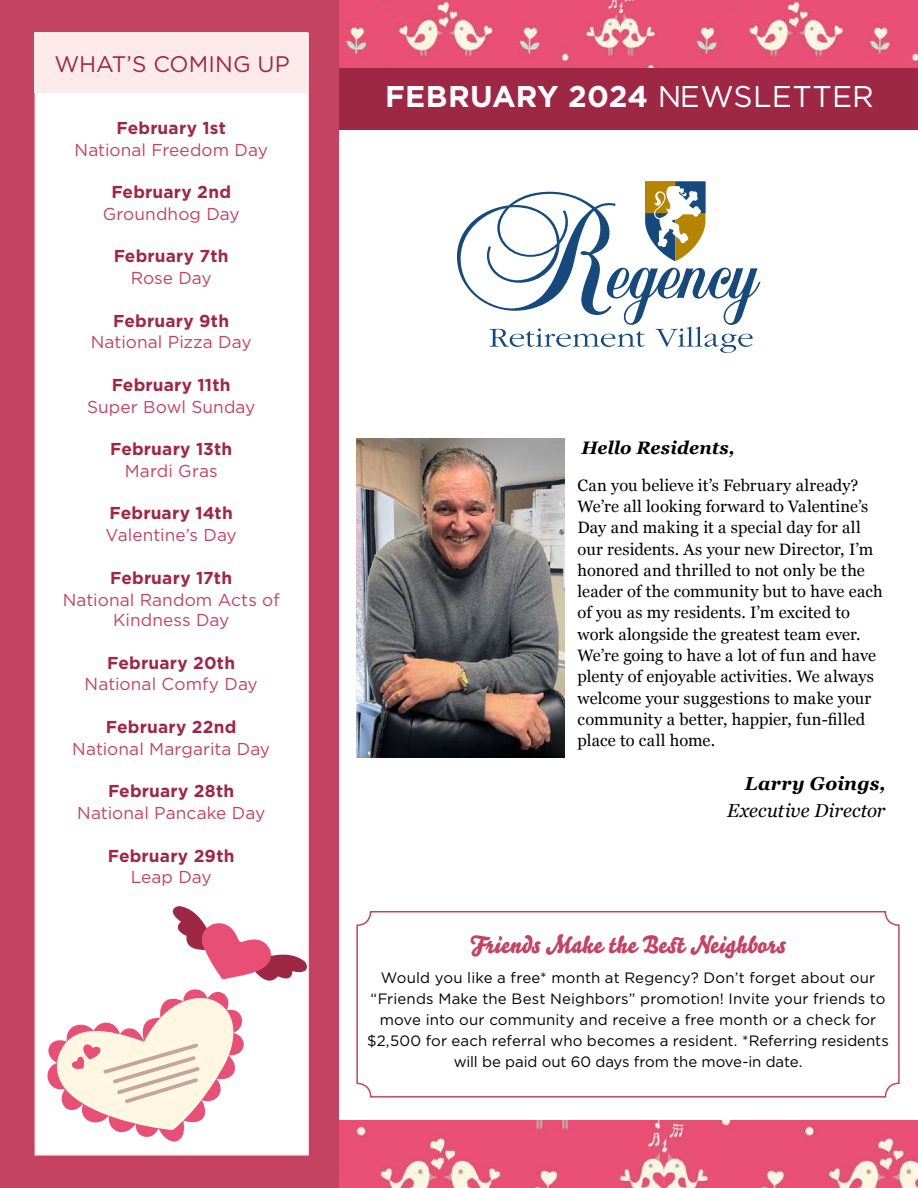
<style>
.page{position:relative;width:918px;height:1188px;background:#fff}
.page>*{position:absolute;margin:0;border:0;box-sizing:border-box;transform-origin:0 0}
.t1{font:700 30px "Gotham";letter-spacing:.005em;color:#fff}
.t2{font:24px "Bello Script Pro";letter-spacing:.015em;color:#c44363}
.t3{font:22.5px "Gotham";letter-spacing:.005em;color:#9f2746}
.t4{font:italic 18.75px "Georgia";color:#000}
.t5{font:italic 700 18.75px "Georgia";letter-spacing:.01em;color:#000}
.t6{font:italic 700 18px "Georgia";letter-spacing:.005em;color:#000}
.t7{font:17.25px/20.7px "Gotham";letter-spacing:.005em;color:#c44363;text-align:center}
.t8{font:700 17.25px "Gotham";letter-spacing:.015em;color:#9f2746}
.t9{font:16.5px/21.3px "Georgia";letter-spacing:.005em;color:#000}
.t10{font:15px/21px "Gotham";letter-spacing:.005em;color:#000;text-align:center}
.s1{font-weight:400}
</style>
<div class="page">
<div style="left:0;top:64px;width:918px;height:66px;background:#9f2746"></div>
<img style="left:339px;top:0;width:579px;height:68px">
<img style="left:339px;top:1120px;width:579px;height:68px">
<div style="left:0;top:0;width:339px;height:1188px;background:#c44363"></div>
<div style="left:35px;top:32px;width:274px;height:1124px;background:#fff;border:2px solid #fcebea"></div>
<div style="left:35px;top:32px;width:272px;height:61px;background:#fcebea"></div>
<svg style="left:48px;top:989px;width:196px;height:153px"></svg>
<svg style="left:173px;top:906px;width:134px;height:75px"></svg>
<img style="left:356px;top:439px;width:208px;height:318px">
<svg style="left:457px;top:181px;width:304px;height:172px"></svg>
<div style="left:356px;top:911px;width:544px;height:187px;border:2px solid #c44363;border-radius:14px"></div>
<h3 class="t3" style="left:54px;top:49px;width:237px">WHAT’S COMING UP</h3>
<p class="t8" style="left:117px;top:116px;width:111px">February 1st</p>
<p class="t7" style="left:75px;top:139px;width:195px">National Freedom Day</p>
<p class="t8" style="left:111px;top:181px;width:121px">February 2nd</p>
<p class="t7" style="left:103px;top:203px;width:139px">Groundhog Day</p>
<p class="t8" style="left:114px;top:245px;width:116px">February 7th</p>
<p class="t7" style="left:131px;top:267px;width:83px">Rose Day</p>
<p class="t8" style="left:113px;top:309px;width:117px">February 9th</p>
<p class="t7" style="left:91px;top:332px;width:162px">National Pizza Day</p>
<p class="t8" style="left:112px;top:373px;width:120px">February 11th</p>
<p class="t7" style="left:87px;top:396px;width:170px">Super Bowl Sunday</p>
<p class="t8" style="left:110px;top:438px;width:124px">February 13th</p>
<p class="t7" style="left:125px;top:460px;width:94px">Mardi Gras</p>
<p class="t8" style="left:110px;top:502px;width:125px">February 14th</p>
<p class="t7" style="left:106px;top:524px;width:133px">Valentine’s Day</p>
<p class="t8" style="left:110px;top:566px;width:123px">February 17th</p>
<p class="t7" style="left:63px;top:589px;width:218px">National Random Acts of<br>Kindness Day</p>
<p class="t8" style="left:107px;top:651px;width:129px">February 20th</p>
<p class="t7" style="left:85px;top:674px;width:175px">National Comfy Day</p>
<p class="t8" style="left:106px;top:715px;width:132px">February 22nd</p>
<p class="t7" style="left:72px;top:738px;width:199px">National Margarita Day</p>
<p class="t8" style="left:108px;top:780px;width:128px">February 28th</p>
<p class="t7" style="left:77px;top:802px;width:189px">National Pancake Day</p>
<p class="t8" style="left:108px;top:844px;width:128px">February 29th</p>
<p class="t7" style="left:131px;top:866px;width:83px">Leap Day</p>
<h1 class="t1" style="left:385px;top:77px;width:490px">FEBRUARY 2024 <span class="s1">NEWSLETTER</span></h1>
<p class="t6" style="left:581px;top:434px;width:155px">Hello Residents,</p>
<p class="t9" style="left:578px;top:474px;width:307px">Can you believe it’s February already?<br>We’re all looking forward to Valentine’s Day and making it a special day for all our residents. As your new Director, I’m honored and thrilled to not only be the leader of the community but to have each of you as my residents. I’m excited to work alongside the greatest team ever.<br>We’re going to have a lot of fun and have plenty of enjoyable activities. We always welcome your suggestions to make your community a better, happier, fun-filled place to call home.</p>
<p class="t5" style="left:745px;top:769px;width:142px">Larry Goings,</p>
<p class="t4" style="left:727px;top:796px;width:160px">Executive Director</p>
<h2 class="t2" style="left:470px;top:926px;width:317px">Friends Make the Best Neighbors</h2>
<p class="t10" style="left:367px;top:967px;width:523px">Would you like a free* month at Regency? Don’t forget about our “Friends Make the Best Neighbors” promotion! Invite your friends to move into our community and receive a free month or a check for $2,500 for each referral who becomes a resident. *Referring residents will be paid out 60 days from the move-in date.</p>
</div>
